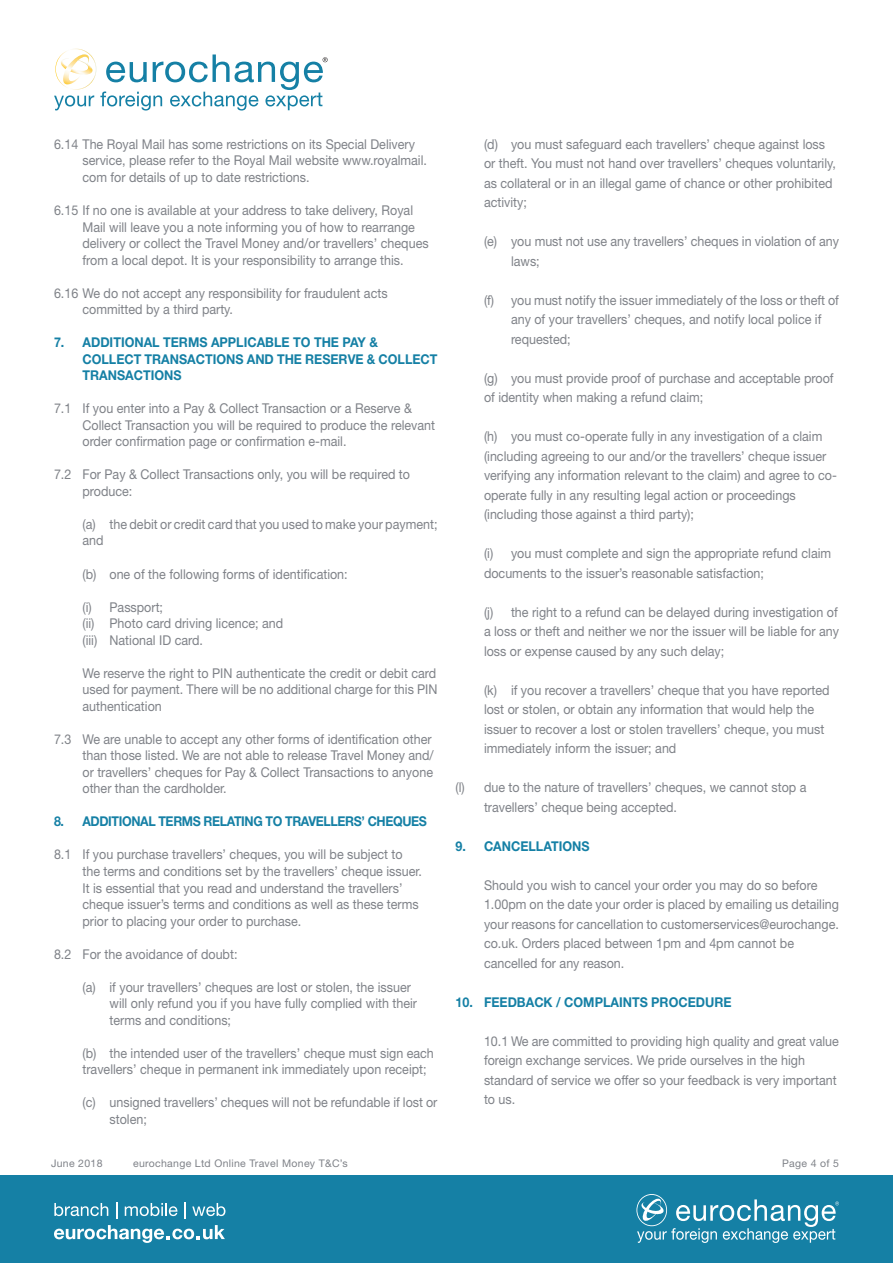
<style>
.page{position:relative;width:893px;height:1263px;background:#fff}
.page>*{position:absolute;margin:0;border:0;box-sizing:border-box;transform-origin:0 0}
.t1{font:13.5px/19.5px "Helvetica Neue LT Std";color:#7f8288;scale:.93 1}
.t2{font:700 13.5px "Helvetica Neue LT Std";color:#1580a5;scale:.93 1}
.t3{font:700 13.5px "Helvetica Neue LT Std";letter-spacing:-.03em;color:#1580a5;scale:.92 1}
.t4{font:10.5px "Helvetica Neue LT Std";letter-spacing:.03em;color:#7f8288}
</style>
<div class="page">
<div style="left:0;top:1176px;width:893px;height:87px;background:#1580a5"></div>
<svg style="left:54px;top:1203px;width:54px;height:13px"></svg>
<svg style="left:116px;top:1202px;width:1px;height:16px"></svg>
<svg style="left:125px;top:1203px;width:53px;height:13px"></svg>
<svg style="left:184px;top:1202px;width:2px;height:16px"></svg>
<svg style="left:192px;top:1203px;width:33px;height:13px"></svg>
<svg style="left:54px;top:1225px;width:171px;height:18px"></svg>
<svg style="left:636px;top:1194px;width:203px;height:49px"></svg>
<svg style="left:54px;top:48px;width:274px;height:63px"></svg>
<p class="t1" style="left:54px;top:134px;width:390px">6.14 The Royal Mail has some restrictions on its Special Delivery</p>
<p class="t1" style="left:82px;top:151px;width:372px">service, please refer to the Royal Mail website www.royalmail.</p>
<p class="t1" style="left:82px;top:167px;width:246px">com for details of up to date restrictions.</p>
<p class="t1" style="left:54px;top:200px;width:388px">6.15 If no one is available at your address to take delivery, Royal</p>
<p class="t1" style="left:82px;top:217px;width:359px">Mail will leave you a note informing you of how to rearrange</p>
<p class="t1" style="left:82px;top:233px;width:374px">delivery or collect the Travel Money and/or travellers’ cheques</p>
<p class="t1" style="left:82px;top:250px;width:347px">from a local depot. It is your responsibility to arrange this.</p>
<p class="t1" style="left:54px;top:283px;width:360px">6.16 We do not accept any responsibility for fraudulent acts</p>
<p class="t1" style="left:82px;top:299px;width:163px">committed by a third party.</p>
<p class="t2" style="left:54px;top:334px;width:350px">7. ADDITIONAL TERMS APPLICABLE TO THE PAY &amp;</p>
<p class="t2" style="left:82px;top:351px;width:383px">COLLECT TRANSACTIONS AND THE RESERVE &amp; COLLECT</p>
<p class="t2" style="left:82px;top:367px;width:108px">TRANSACTIONS</p>
<p class="t1" style="left:54px;top:399px;width:386px">7.1 If you enter into a Pay &amp; Collect Transaction or a Reserve &amp;</p>
<p class="t1" style="left:82px;top:415px;width:381px">Collect Transaction you will be required to produce the relevant</p>
<p class="t1" style="left:82px;top:432px;width:285px">order confirmation page or confirmation e-mail.</p>
<p class="t1" style="left:54px;top:465px;width:384px">7.2 For Pay &amp; Collect Transactions only, you will be required to</p>
<p class="t1" style="left:82px;top:481px;width:55px">produce:</p>
<p class="t1" style="left:82px;top:514px;width:383px">(a) the debit or credit card that you used to make your payment;</p>
<p class="t1" style="left:82px;top:531px;width:24px">and</p>
<p class="t1" style="left:82px;top:564px;width:287px">(b) one of the following forms of identification:</p>
<p class="t1" style="left:82px;top:597px;width:88px">(i) Passport;</p>
<p class="t1" style="left:82px;top:613px;width:217px">(ii) Photo card driving licence; and</p>
<p class="t1" style="left:82px;top:630px;width:131px">(iii) National ID card.</p>
<p class="t1" style="left:82px;top:663px;width:382px">We reserve the right to PIN authenticate the credit or debit card</p>
<p class="t1" style="left:82px;top:679px;width:383px">used for payment. There will be no additional charge for this PIN</p>
<p class="t1" style="left:82px;top:696px;width:87px">authentication</p>
<p class="t1" style="left:54px;top:729px;width:408px">7.3 We are unable to accept any other forms of identification other</p>
<p class="t1" style="left:82px;top:745px;width:379px">than those listed. We are not able to release Travel Money and/</p>
<p class="t1" style="left:82px;top:762px;width:378px">or travellers’ cheques for Pay &amp; Collect Transactions to anyone</p>
<p class="t1" style="left:82px;top:779px;width:156px">other than the cardholder.</p>
<p class="t3" style="left:54px;top:813px;width:407px">8. ADDITIONAL TERMS RELATING TO TRAVELLERS’ CHEQUES</p>
<p class="t1" style="left:54px;top:845px;width:376px">8.1 If you purchase travellers’ cheques, you will be subject to</p>
<p class="t1" style="left:82px;top:861px;width:367px">the terms and conditions set by the travellers’ cheque issuer.</p>
<p class="t1" style="left:82px;top:878px;width:346px">It is essential that you read and understand the travellers’</p>
<p class="t1" style="left:82px;top:894px;width:363px">cheque issuer’s terms and conditions as well as these terms</p>
<p class="t1" style="left:82px;top:911px;width:237px">prior to placing your order to purchase.</p>
<p class="t1" style="left:54px;top:944px;width:199px">8.2 For the avoidance of doubt:</p>
<p class="t1" style="left:82px;top:977px;width:355px">(a) if your travellers’ cheques are lost or stolen, the issuer</p>
<p class="t1" style="left:109px;top:993px;width:332px">will only refund you if you have fully complied with their</p>
<p class="t1" style="left:109px;top:1010px;width:132px">terms and conditions;</p>
<p class="t1" style="left:82px;top:1043px;width:379px">(b) the intended user of the travellers’ cheque must sign each</p>
<p class="t1" style="left:82px;top:1059px;width:372px">travellers’ cheque in permanent ink immediately upon receipt;</p>
<p class="t1" style="left:82px;top:1092px;width:383px">(c) unsigned travellers’ cheques will not be refundable if lost or</p>
<p class="t1" style="left:109px;top:1109px;width:42px">stolen;</p>
<p class="t1" style="left:484px;top:134px;width:368px">(d) you must safeguard each travellers’ cheque against loss</p>
<p class="t1" style="left:484px;top:154px;width:380px">or theft. You must not hand over travellers’ cheques voluntarily,</p>
<p class="t1" style="left:484px;top:173px;width:376px">as collateral or in an illegal game of chance or other prohibited</p>
<p class="t1" style="left:484px;top:193px;width:48px">activity;</p>
<p class="t1" style="left:484px;top:232px;width:383px">(e) you must not use any travellers’ cheques in violation of any</p>
<p class="t1" style="left:511px;top:251px;width:32px">laws;</p>
<p class="t1" style="left:484px;top:290px;width:383px">(f) you must notify the issuer immediately of the loss or theft of</p>
<p class="t1" style="left:511px;top:310px;width:335px">any of your travellers’ cheques, and notify local police if</p>
<p class="t1" style="left:511px;top:329px;width:66px">requested;</p>
<p class="t1" style="left:484px;top:368px;width:377px">(g) you must provide proof of purchase and acceptable proof</p>
<p class="t1" style="left:484px;top:388px;width:237px">of identity when making a refund claim;</p>
<p class="t1" style="left:484px;top:427px;width:365px">(h) you must co-operate fully in any investigation of a claim</p>
<p class="t1" style="left:484px;top:446px;width:370px">(including agreeing to our and/or the travellers’ cheque issuer</p>
<p class="t1" style="left:484px;top:466px;width:381px">verifying any information relevant to the claim) and agree to co-</p>
<p class="t1" style="left:484px;top:485px;width:337px">operate fully in any resulting legal action or proceedings</p>
<p class="t1" style="left:484px;top:505px;width:227px">(including those against a third party);</p>
<p class="t1" style="left:484px;top:544px;width:375px">(i) you must complete and sign the appropriate refund claim</p>
<p class="t1" style="left:484px;top:563px;width:303px">documents to the issuer’s reasonable satisfaction;</p>
<p class="t1" style="left:484px;top:602px;width:382px">(j) the right to a refund can be delayed during investigation of</p>
<p class="t1" style="left:484px;top:622px;width:383px">a loss or theft and neither we nor the issuer will be liable for any</p>
<p class="t1" style="left:484px;top:641px;width:260px">loss or expense caused by any such delay;</p>
<p class="t1" style="left:484px;top:680px;width:373px">(k) if you recover a travellers’ cheque that you have reported</p>
<p class="t1" style="left:484px;top:700px;width:357px">lost or stolen, or obtain any information that would help the</p>
<p class="t1" style="left:484px;top:719px;width:367px">issuer to recover a lost or stolen travellers’ cheque, you must immediately inform the issuer; and</p>
<p class="t1" style="left:484px;top:778px;width:348px;text-indent:-28px">(l) due to the nature of travellers’ cheques, we cannot stop a travellers’ cheque being accepted.</p>
<p class="t2" style="left:455px;top:838px;width:146px">9. CANCELLATIONS</p>
<p class="t1" style="left:484px;top:875px;width:360px">Should you wish to cancel your order you may do so before</p>
<p class="t1" style="left:484px;top:895px;width:383px">1.00pm on the date your order is placed by emailing us detailing</p>
<p class="t1" style="left:484px;top:914px;width:383px">your reasons for cancellation to customerservices@eurochange.</p>
<p class="t1" style="left:484px;top:934px;width:335px">co.uk. Orders placed between 1pm and 4pm cannot be</p>
<p class="t1" style="left:484px;top:953px;width:152px">cancelled for any reason.</p>
<p class="t2" style="left:455px;top:994px;width:298px">10. FEEDBACK / COMPLAINTS PROCEDURE</p>
<p class="t1" style="left:484px;top:1031px;width:383px">10.1 We are committed to providing high quality and great value</p>
<p class="t1" style="left:484px;top:1050px;width:347px">foreign exchange services. We pride ourselves in the high</p>
<p class="t1" style="left:484px;top:1070px;width:381px">standard of service we offer so your feedback is very important</p>
<p class="t1" style="left:484px;top:1089px;width:35px">to us.</p>
<p class="t4" style="left:51px;top:1157px;width:53px">June 2018</p>
<p class="t4" style="left:133px;top:1157px;width:216px">eurochange Ltd Online Travel Money T&amp;C’s</p>
<p class="t4" style="left:782px;top:1157px;width:58px">Page 4 of 5</p>
</div>
